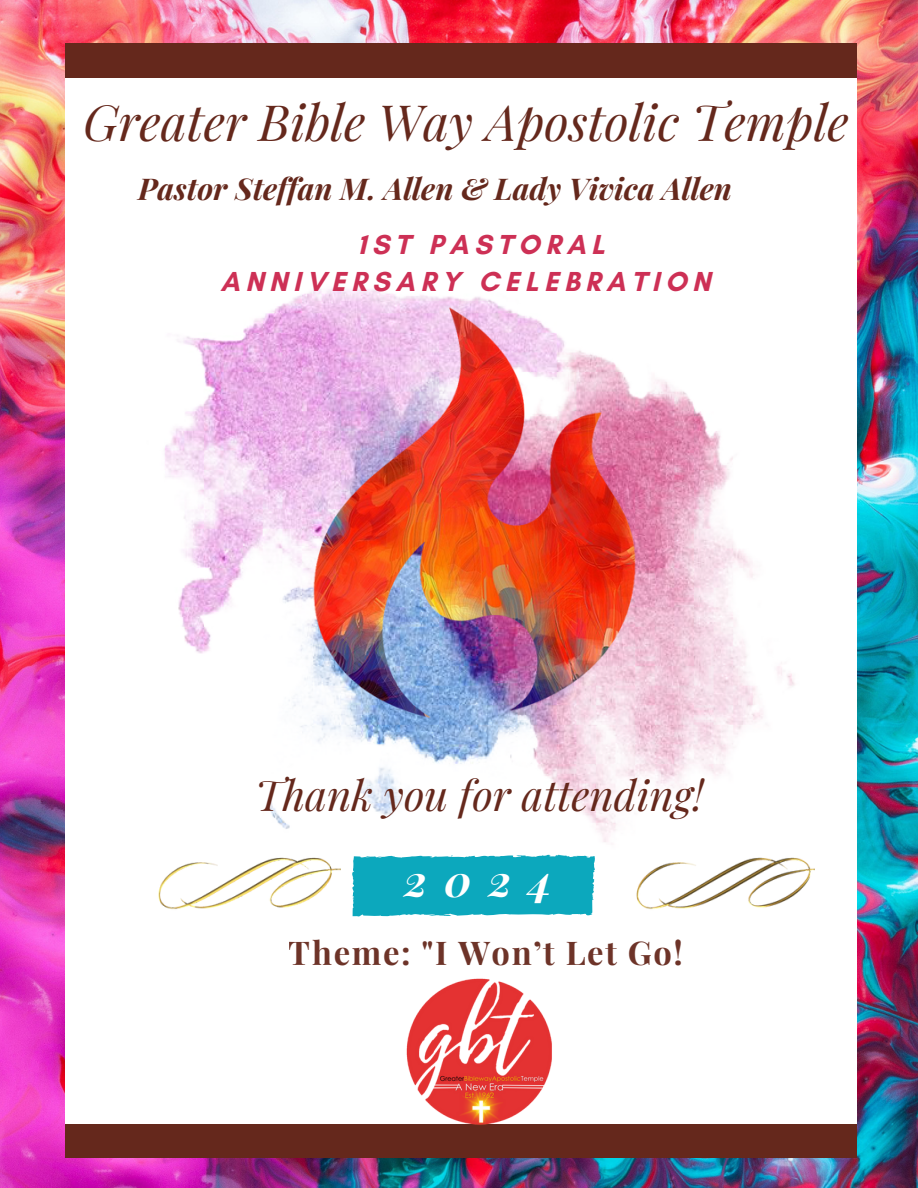
<style>
.page{position:relative;width:918px;height:1188px;background:#fff}
.page>*{position:absolute;margin:0;border:0;box-sizing:border-box;transform-origin:0 0}
.t1{font:italic 49.8px "Playfair Display";color:#65281c}
.t2{font:italic 700 43.65px "Playfair Display";color:#fff}
.t3{font:italic 42px "Playfair Display";color:#65281c}
.t4{font:700 32.7px "Playfair Display";letter-spacing:.05em;color:#65281c}
.t5{font:italic 700 30px "Playfair Display";color:#65281c}
.t6{font:700 28.05px "Glacial Indifference";letter-spacing:.2em;color:#cd3055}
</style>
<div class="page">
<img style="left:0;top:0;width:918px;height:1188px">
<div style="left:66px;top:57px;width:791px;height:1088px;background:#fff"></div>
<div style="left:66px;top:1125px;width:791px;height:33px;background:#65281c"></div>
<div style="left:66px;top:44px;width:791px;height:33px;background:#65281c"></div>
<img style="left:164px;top:306px;width:631px;height:549px">
<svg style="left:352px;top:855px;width:243px;height:62px;background:#1daec1"></svg>
<img style="left:158px;top:772px;width:183px;height:137px">
<img style="left:609px;top:772px;width:206px;height:137px">
<img style="left:389px;top:978px;width:180px;height:147px">
<img style="left:280px;top:287px;width:390px;height:474px">
<p class="t1" style="left:83px;top:87px;width:767px">Greater Bible Way Apostolic Temple</p>
<p class="t5" style="left:138px;top:168px;width:595px">Pastor Steffan M. Allen &amp; Lady Vivica Allen</p>
<p class="t6" style="left:358px;top:227px;width:249px">1ST PASTORAL</p>
<h3 class="t6" style="left:220px;top:264px;width:492px">ANNIVERSARY CELEBRATION</h3>
<h2 class="t3" style="left:255px;top:765px;width:450px">Thank you for attending!</h2>
<p class="t2" style="left:404px;top:850px;width:149px">2024</p>
<p class="t4" style="left:289px;top:930px;width:396px">Theme: "I Won’t Let Go!</p>
</div>
